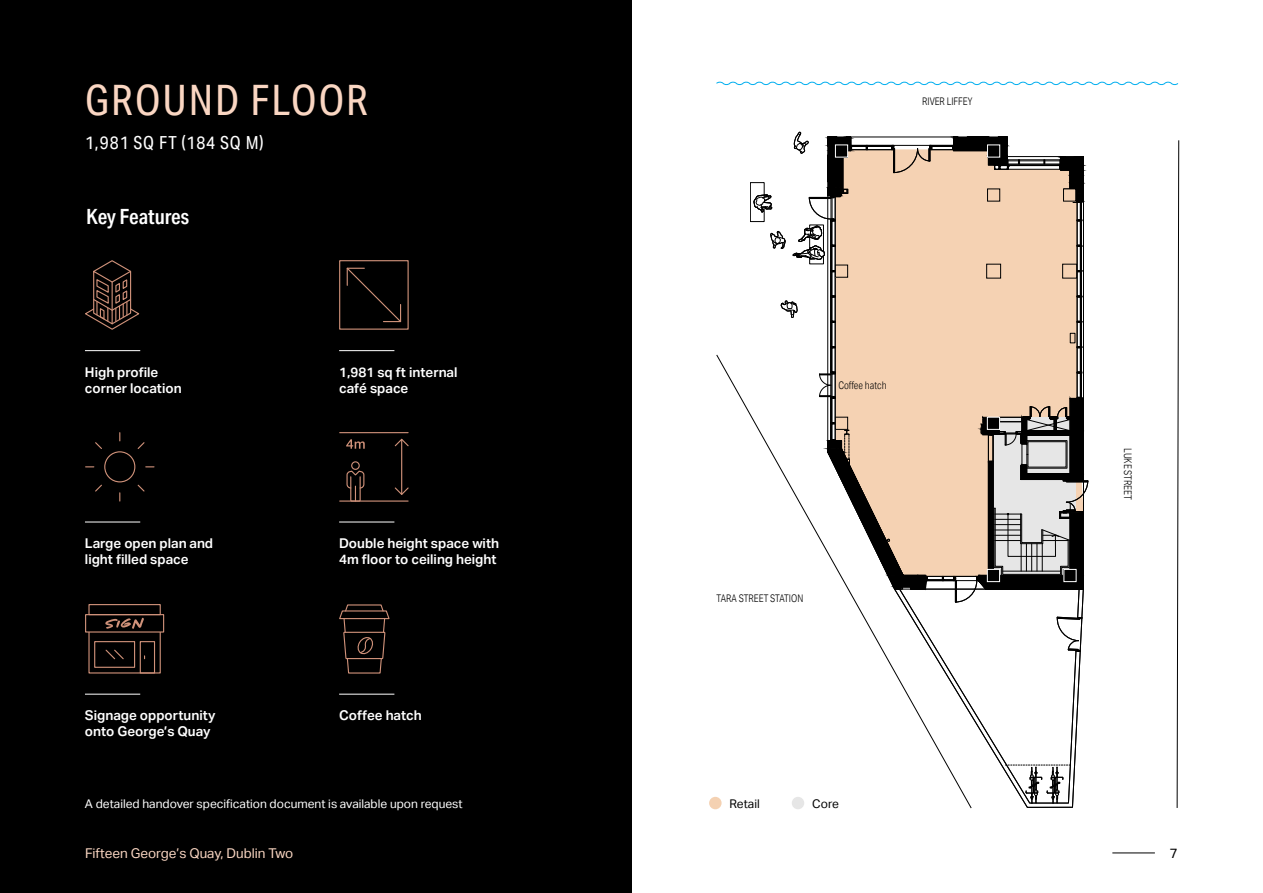
<style>
.page{position:relative;width:1263px;height:893px;background:#fff}
.page>*{position:absolute;margin:0;border:0;box-sizing:border-box;transform-origin:0 0}
.t1{font:42px "Aktiv Grotesk Cd";letter-spacing:.05em;color:#fad6c2}
.t2{font:600 21px "Aktiv Grotesk Cd";color:#fff}
.t3{font:18px "Aktiv Grotesk Cd";letter-spacing:.05em;color:#fff}
.t4{font:600 13.5px/16.2px "Aktiv Grotesk";color:#fff}
.t5{font:13.5px "Aktiv Grotesk";color:#fad6c2}
.t6{font:13.5px "Aktiv Grotesk";color:#000}
.t7{font:12px "Aktiv Grotesk";color:#fff}
.t8{font:12px "Aktiv Grotesk";color:#000}
.t9{font:300 10.5px "Aktiv Grotesk Cd";color:#000}
</style>
<div class="page">
<div style="left:0;top:0;width:631px;height:893px;background:#000"></div>
<div style="left:750px;top:182px;width:14px;height:40px;border:1px solid #000"></div>
<svg style="left:754px;top:132px;width:334px;height:676px"></svg>
<div style="left:792px;top:797px;width:12px;height:12px;background:#e6e6e6;border-radius:50%"></div>
<div style="left:709px;top:797px;width:12px;height:12px;background:#f4d1b2;border-radius:50%"></div>
<hr style="left:85px;top:350px;width:55px;height:1px;background:#fff">
<hr style="left:85px;top:522px;width:55px;height:1px;background:#fff">
<hr style="left:85px;top:694px;width:55px;height:1px;background:#fff">
<hr style="left:339px;top:694px;width:55px;height:1px;background:#fff">
<hr style="left:339px;top:350px;width:55px;height:1px;background:#fff">
<hr style="left:339px;top:522px;width:55px;height:1px;background:#fff">
<svg style="left:85px;top:260px;width:54px;height:70px"></svg>
<div style="left:339px;top:260px;width:70px;height:70px;border:1px solid #d0927a"></div>
<svg style="left:346px;top:267px;width:56px;height:56px"></svg>
<svg style="left:394px;top:438px;width:15px;height:9px"></svg>
<svg style="left:394px;top:486px;width:15px;height:9px"></svg>
<hr style="left:401px;top:439px;width:1px;height:55px;background:#d0927a">
<hr style="left:340px;top:500px;width:68px;height:2px;background:#d0927a">
<hr style="left:340px;top:432px;width:68px;height:1px;background:#d0927a">
<div style="left:351px;top:461px;width:9px;height:9px;border:1px solid #d0927a;border-radius:50%"></div>
<svg style="left:346px;top:470px;width:19px;height:32px"></svg>
<svg style="left:346px;top:439px;width:19px;height:10px"></svg>
<div style="left:140px;top:641px;width:15px;height:32px;border:1px solid #d0927a"></div>
<div style="left:94px;top:641px;width:41px;height:27px;border:1px solid #d0927a"></div>
<svg style="left:105px;top:649px;width:19px;height:11px"></svg>
<div style="left:88px;top:604px;width:73px;height:11px;border:1px solid #d0927a"></div>
<svg style="left:105px;top:618px;width:39px;height:11px"></svg>
<svg style="left:339px;top:604px;width:51px;height:70px"></svg>
<svg style="left:95px;top:442px;width:7px;height:7px"></svg>
<svg style="left:95px;top:484px;width:7px;height:8px"></svg>
<svg style="left:137px;top:484px;width:8px;height:8px"></svg>
<svg style="left:137px;top:442px;width:8px;height:7px"></svg>
<div style="left:104px;top:451px;width:31px;height:31px;border:1px solid #d0927a;border-radius:50%"></div>
<svg style="left:716px;top:354px;width:256px;height:454px"></svg>
<svg style="left:1177px;top:140px;width:2px;height:668px"></svg>
<svg style="left:716px;top:81px;width:463px;height:5px"></svg>
<hr style="left:1112px;top:852px;width:43px;height:1px;background:#000">
<h1 class="t1" style="left:85px;top:75px;width:285px">GROUND FLOOR</h1>
<h3 class="t3" style="left:85px;top:132px;width:180px">1,981 SQ FT (184 SQ M)</h3>
<h2 class="t2" style="left:86px;top:205px;width:104px">Key Features</h2>
<p class="t4" style="left:85px;top:364px;width:98px">High profile corner location</p>
<p class="t4" style="left:339px;top:364px;width:120px">1,981 sq ft internal café space</p>
<p class="t9" style="left:922px;top:96px;width:52px">RIVER LIFFEY</p>
<p class="t9" style="left:838px;top:379px;width:50px">Coffee hatch</p>
<p class="t4" style="left:85px;top:535px;width:130px">Large open plan and light filled space</p>
<p class="t4" style="left:339px;top:535px;width:161px">Double height space with<br>4m floor to ceiling height</p>
<p class="t4" style="left:85px;top:707px;width:132px">Signage opportunity onto George’s Quay</p>
<p class="t4" style="left:339px;top:707px;width:84px">Coffee hatch</p>
<p class="t9" style="left:716px;top:592px;width:88px">TARA STREET STATION</p>
<p class="t7" style="left:85px;top:797px;width:379px">A detailed handover specification document is available upon request</p>
<p class="t8" style="left:730px;top:797px;width:32px">Retail</p>
<p class="t8" style="left:812px;top:797px;width:28px">Core</p>
<p class="t9" style="left:1134px;top:448px;width:53px;rotate:90deg">LUKE STREET</p>
<p class="t5" style="left:85px;top:845px;width:210px">Fifteen George’s Quay, Dublin Two</p>
<p class="t6" style="left:1170px;top:845px;width:9px">7</p>
</div>
